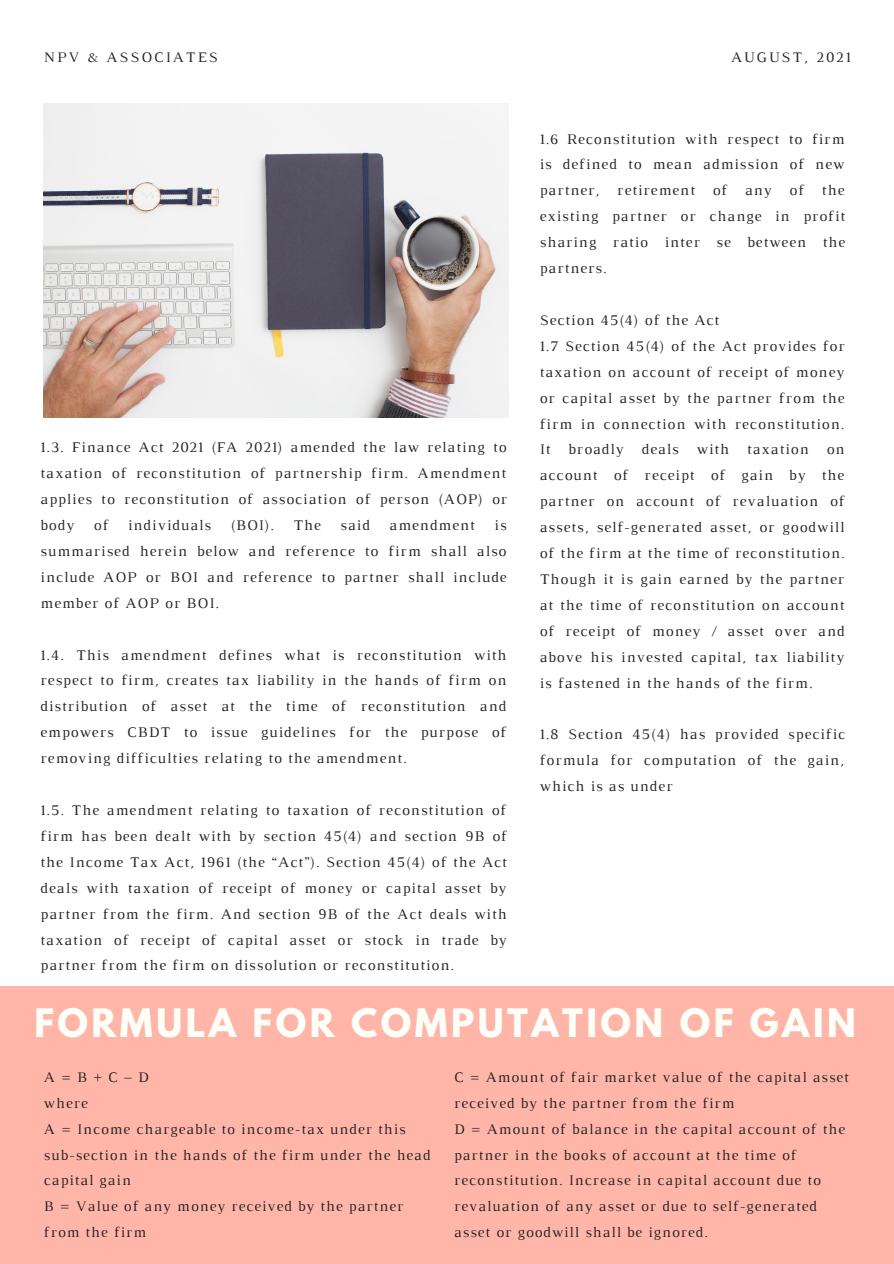
<style>
.page{position:relative;width:894px;height:1264px;background:#fff}
.page>*{position:absolute;margin:0;border:0;box-sizing:border-box;transform-origin:0 0}
.t1{font:700 34.8px "League Spartan";letter-spacing:.1em;color:#fffff9}
.t2{font:15px/26px "Luthier";letter-spacing:.07em;color:#222;text-align:justify}
.t3{font:14.85px/26px "Luthier";letter-spacing:.07em;color:#222}
.t4{font:14.85px "Luthier";letter-spacing:.14em;color:#222}
</style>
<div class="page">
<div style="left:0;top:986px;width:893px;height:277px;background:#ffb6a9"></div>
<img style="left:44px;top:104px;width:464px;height:314px">
<p class="t4" style="left:44px;top:52px;width:175px">NPV &amp; ASSOCIATES</p>
<p class="t4" style="left:731px;top:52px;width:121px">AUGUST, 2021</p>
<p class="t2" style="left:41px;top:435px;width:468px">1.3. Finance Act 2021 (FA 2021) amended the law relating to taxation of reconstitution of partnership firm. Amendment applies to reconstitution of association of person (AOP) or body</p>
<p class="t2" style="left:94px;top:513px;width:16px">of</p>
<p class="t2" style="left:128px;top:513px;width:84px">individuals</p>
<p class="t2" style="left:231px;top:513px;width:45px">(BOI).</p>
<p class="t2" style="left:293px;top:513px;width:29px">The</p>
<p class="t2" style="left:340px;top:513px;width:31px">said</p>
<p class="t2" style="left:389px;top:513px;width:87px">amendment</p>
<p class="t2" style="left:41px;top:513px;width:467px;text-indent:454px">is summarised herein below and reference to firm shall also include AOP or BOI and reference to partner shall include member of AOP or BOI.</p>
<p class="t2" style="left:41px;top:643px;width:467px">1.4. This amendment defines what is reconstitution with respect to firm, creates tax liability in the hands of firm on distribution of asset at the time of reconstitution and empowers CBDT to issue guidelines for the purpose of removing difficulties relating to the amendment.</p>
<p class="t2" style="left:41px;top:798px;width:468px">1.5. The amendment relating to taxation of reconstitution of firm has been dealt with by section 45(4) and section 9B of the Income Tax Act, 1961 (the “Act”). Section 45(4) of the Act deals with taxation of receipt of money or capital asset by partner from the firm. And section 9B of the Act deals with taxation of receipt of capital asset or stock in trade by partner from the firm on dissolution or reconstitution.</p>
<p class="t2" style="left:539px;top:127px;width:307px">1.6 Reconstitution with respect to firm is defined to mean admission of new partner, retirement of any of the existing partner or change in profit sharing ratio inter se between the partners.</p>
<p class="t2" style="left:539px;top:308px;width:181px">Section 45(4) of the Act</p>
<p class="t2" style="left:539px;top:334px;width:306px">1.7 Section 45(4) of the Act provides for taxation on account of receipt of money or capital asset by the partner from the firm in connection with reconstitution.<br>It broadly deals with taxation on account of receipt of gain by the partner on account of revaluation of assets, self-generated asset, or goodwill of the firm at the time of reconstitution.<br>Though it is gain earned by the partner at the time of reconstitution on account of receipt of money / asset over and above his invested capital, tax liability is fastened in the hands of the firm.</p>
<p class="t2" style="left:539px;top:722px;width:307px">1.8 Section 45(4) has provided specific formula for computation of the gain, which is as under</p>
<p class="t1" style="left:34px;top:1005px;width:822px">FORMULA FOR COMPUTATION OF GAIN</p>
<p class="t3" style="left:44px;top:1065px;width:106px">A=B+C–D</p>
<p class="t3" style="left:44px;top:1090px;width:45px">where</p>
<p class="t3" style="left:44px;top:1116px;width:388px">A = Income chargeable to income-tax under this sub-section in the hands of the firm under the head capital gain</p>
<p class="t3" style="left:44px;top:1194px;width:361px">B = Value of any money received by the partner from the firm</p>
<p class="t3" style="left:454px;top:1065px;width:396px">C = Amount of fair market value of the capital asset received by the partner from the firm</p>
<p class="t3" style="left:454px;top:1116px;width:392px">D = Amount of balance in the capital account of the partner in the books of account at the time of reconstitution. Increase in capital account due to revaluation of any asset or due to self-generated asset or goodwill shall be ignored.</p>
</div>
